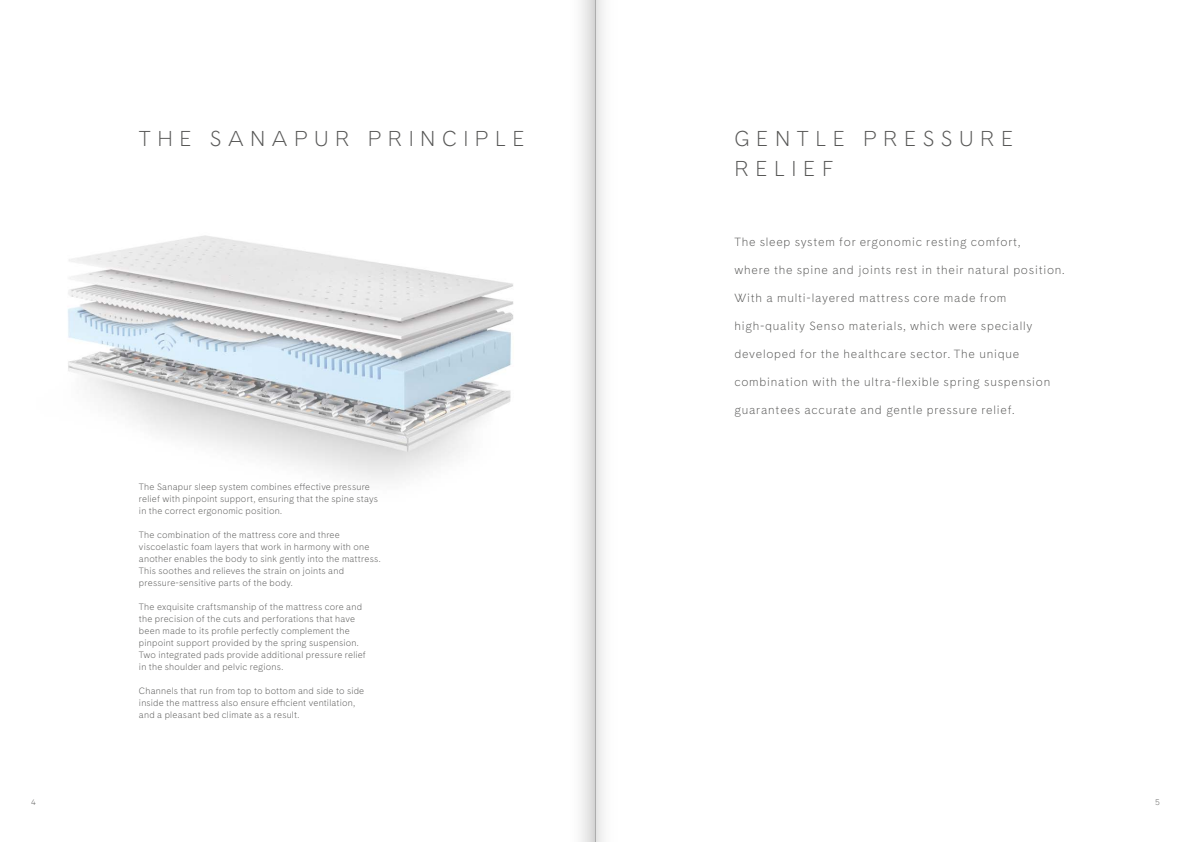
<style>
.page{position:relative;width:1191px;height:842px;background:#fff}
.page>*{position:absolute;margin:0;border:0;box-sizing:border-box;transform-origin:0 0}
.t1{font:300 20px/30px "Cadiz";letter-spacing:.325em;color:#575756}
.t2{font:300 11px "Cadiz";letter-spacing:.07em;color:#575756}
.t3{font:300 8.5px/12px "Cadiz";letter-spacing:.025em;color:#575756}
.t4{font:300 7.5px "Cadiz";color:#575756}
</style>
<div class="page">
<img style="left:68px;top:235px;width:446px;height:245px">
<div style="left:567px;top:0;width:28px;height:842px;background:linear-gradient(to right,#fff,#dcdcdc)"></div>
<svg style="left:595px;top:0;width:9px;height:842px"></svg>
<h1 class="t1" style="left:139px;top:124px;width:387px">THE SANAPUR PRINCIPLE</h1>
<p class="t3" style="left:139px;top:481px;width:241px">The Sanapur sleep system combines effective pressure relief with pinpoint support, ensuring that the spine stays in the correct ergonomic position.</p>
<p class="t3" style="left:139px;top:529px;width:243px">The combination of the mattress core and three viscoelastic foam layers that work in harmony with one another enables the body to sink gently into the mattress.<br>This soothes and relieves the strain on joints and pressure-sensitive parts of the body.</p>
<p class="t3" style="left:139px;top:601px;width:228px">The exquisite craftsmanship of the mattress core and the precision of the cuts and perforations that have been made to its profile perfectly complement the pinpoint support provided by the spring suspension.<br>Two integrated pads provide additional pressure relief in the shoulder and pelvic regions.</p>
<p class="t3" style="left:139px;top:685px;width:227px">Channels that run from top to bottom and side to side inside the mattress also ensure efficient ventilation, and a pleasant bed climate as a result.</p>
<h1 class="t1" style="left:734px;top:124px;width:281px">GENTLE PRESSURE<br>RELIEF</h1>
<p class="t2" style="left:734px;top:234px;width:288px">The sleep system for ergonomic resting comfort,</p>
<p class="t2" style="left:734px;top:262px;width:332px">where the spine and joints rest in their natural position.</p>
<p class="t2" style="left:734px;top:290px;width:273px">With a multi-layered mattress core made from</p>
<p class="t2" style="left:734px;top:318px;width:299px">high-quality Senso materials, which were specially</p>
<p class="t2" style="left:734px;top:346px;width:286px">developed for the healthcare sector. The unique</p>
<p class="t2" style="left:734px;top:374px;width:317px">combination with the ultra-flexible spring suspension</p>
<p class="t2" style="left:734px;top:402px;width:281px">guarantees accurate and gentle pressure relief.</p>
<p class="t4" style="left:31px;top:797px;width:6px">4</p>
<p class="t4" style="left:1155px;top:797px;width:6px">5</p>
</div>
